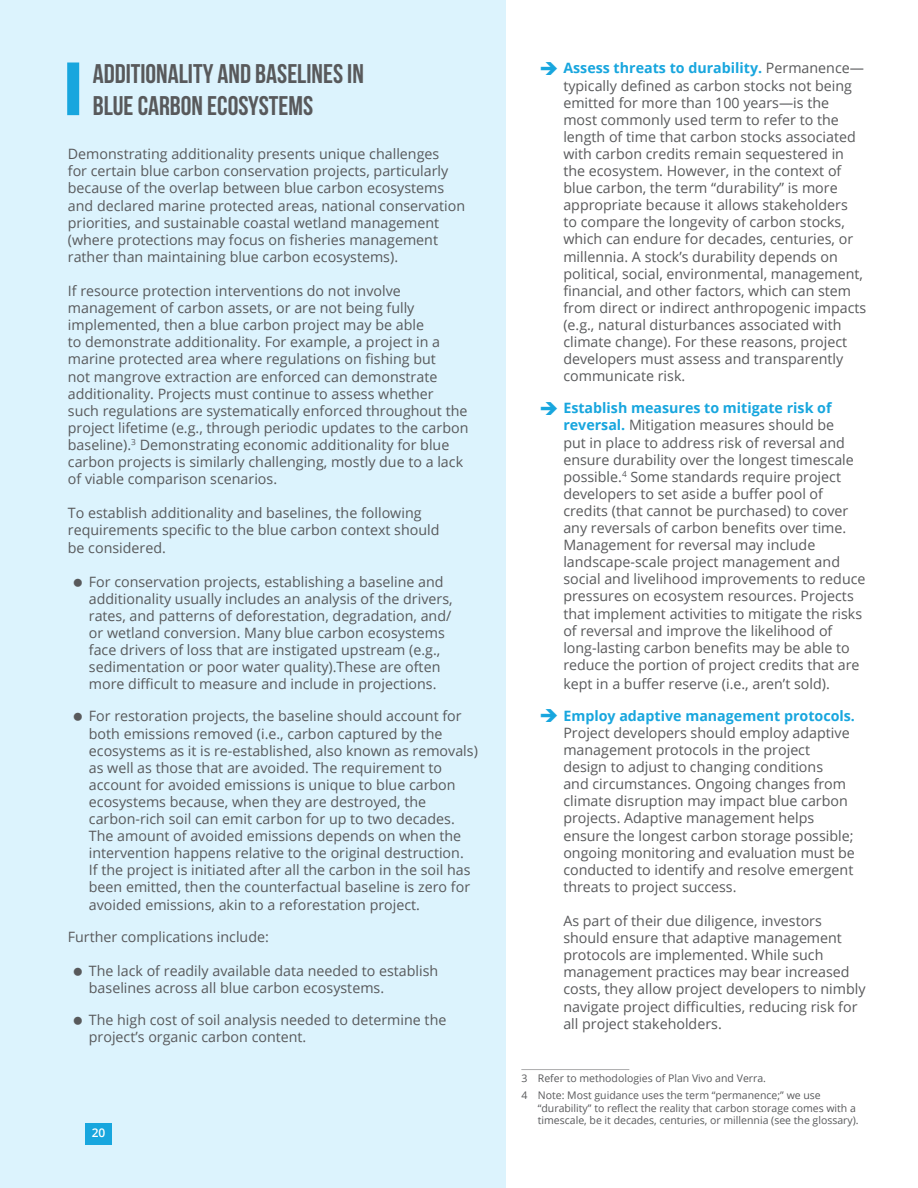
<style>
.page{position:relative;width:918px;height:1188px;background:#fff}
.page>*{position:absolute;margin:0;border:0;box-sizing:border-box;transform-origin:0 0}
.t1{font:700 27px/32.4px "Bebas Neue";color:#58595b}
.t2{font:14.25px/17.1px "Open Sans";color:#58595b}
.t3{font:700 14.25px "Open Sans";color:#18a6de}
.t4{font:600 12px "Open Sans";color:#fff}
.t5{font:10.5px/16.8px "Open Sans";color:#58595b}
.s1{font-weight:700;color:#18a6de}
</style>
<div class="page">
<div style="left:0;top:0;width:506px;height:1188px;background:#dcf3fd"></div>
<div style="left:67px;top:63px;width:12px;height:52px;background:#18a6de"></div>
<hr style="left:521px;top:1069px;width:108px;height:1px;background:#acacad">
<div style="left:85px;top:1123px;width:27px;height:22px;background:#18a6de"></div>
<h1 class="t1" style="left:93px;top:57px;width:273px">ADDITIONALITY AND BASELINES IN<br>BLUE CARBON ECOSYSTEMS</h1>
<p class="t2" style="left:563px;top:59px;width:305px"><span class="s1">Assess threats to durability.</span> Permanence— typically defined as carbon stocks not being emitted for more than 100 years—is the most commonly used term to refer to the length of time that carbon stocks associated with carbon credits remain sequestered in the ecosystem. However, in the context of blue carbon, the term “durability” is more appropriate because it allows stakeholders<br>to compare the longevity of carbon stocks, which can endure for decades, centuries, or millennia. A stock’s durability depends on political, social, environmental, management, financial, and other factors, which can stem from direct or indirect anthropogenic impacts (e.g., natural disturbances associated with climate change). For these reasons, project developers must assess and transparently communicate risk.<sup>3</sup></p>
<p class="t2" style="left:563px;top:399px;width:304px"><span class="s1">Establish measures to mitigate risk of reversal.</span> Mitigation measures should be<br>put in place to address risk of reversal and ensure durability over the longest timescale possible.<sup>4</sup> Some standards require project developers to set aside a buffer pool of credits (that cannot be purchased) to cover any reversals of carbon benefits over time.<br>Management for reversal may include landscape-scale project management and social and livelihood improvements to reduce pressures on ecosystem resources. Projects that implement activities to mitigate the risks of reversal and improve the likelihood of long-lasting carbon benefits may be able to reduce the portion of project credits that are</p>
<p class="t2" style="left:563px;top:675px;width:268px">kept in a buffer reserve (i.e., aren’t sold).</p>
<p class="t3" style="left:563px;top:706px;width:293px">Employ adaptive management protocols.</p>
<p class="t2" style="left:563px;top:724px;width:293px">Project developers should employ adaptive management protocols in the project design to adjust to changing conditions<br>and circumstances. Ongoing changes from climate disruption may impact blue carbon projects. Adaptive management helps ensure the longest carbon storage possible; ongoing monitoring and evaluation must be conducted to identify and resolve emergent threats to project success.</p>
<p class="t2" style="left:563px;top:912px;width:304px">As part of their due diligence, investors should ensure that adaptive management protocols are implemented. While such management practices may bear increased costs, they allow project developers to nimbly navigate project difficulties, reducing risk for all project stakeholders.</p>
<p class="t2" style="left:68px;top:145px;width:399px">Demonstrating additionality presents unique challenges<br>for certain blue carbon conservation projects, particularly because of the overlap between blue carbon ecosystems and declared marine protected areas, national conservation priorities, and sustainable coastal wetland management (where protections may focus on fisheries management rather than maintaining blue carbon ecosystems).</p>
<p class="t2" style="left:68px;top:282px;width:402px">If resource protection interventions do not involve management of carbon assets, or are not being fully implemented, then a blue carbon project may be able<br>to demonstrate additionality. For example, a project in a marine protected area where regulations on fishing but<br>not mangrove extraction are enforced can demonstrate additionality. Projects must continue to assess whether<br>such regulations are systematically enforced throughout the project lifetime (e.g., through periodic updates to the carbon baseline).<sup>3</sup> Demonstrating economic additionality for blue carbon projects is similarly challenging, mostly due to a lack of viable comparison scenarios.</p>
<p class="t2" style="left:68px;top:504px;width:373px">To establish additionality and baselines, the following requirements specific to the blue carbon context should be considered.</p>
<p class="t2" style="left:89px;top:573px;width:365px">For conservation projects, establishing a baseline and additionality usually includes an analysis of the drivers, rates, and patterns of deforestation, degradation, and/ or wetland conversion. Many blue carbon ecosystems face drivers of loss that are instigated upstream (e.g., sedimentation or poor water quality).These are often more difficult to measure and include in projections.</p>
<p class="t2" style="left:89px;top:707px;width:391px">For restoration projects, the baseline should account for both emissions removed (i.e., carbon captured by the ecosystems as it is re-established, also known as removals) as well as those that are avoided. The requirement to account for avoided emissions is unique to blue carbon ecosystems because, when they are destroyed, the carbon-rich soil can emit carbon for up to two decades.<br>The amount of avoided emissions depends on when the intervention happens relative to the original destruction.<br>If the project is initiated after all the carbon in the soil has been emitted, then the counterfactual baseline is zero for avoided emissions, akin to a reforestation project.</p>
<p class="t2" style="left:68px;top:928px;width:203px">Further complications include:</p>
<p class="t2" style="left:89px;top:962px;width:351px">The lack of readily available data needed to establish baselines across all blue carbon ecosystems.</p>
<p class="t2" style="left:89px;top:1011px;width:359px">The high cost of soil analysis needed to determine the project’s organic carbon content.</p>
<p class="t4" style="left:92px;top:1125px;width:15px">20</p>
<p class="t5" style="left:521px;top:1070px;width:301px">3 Refer to methodologies of Plan Vivo and Verra.<br>4 Note: Most guidance uses the term “permanence;” we use</p>
<p class="t5" style="left:538px;top:1101px;width:322px;line-height:12.6px">“durability” to reflect the reality that carbon storage comes with a timescale, be it decades, centuries, or millennia (see the glossary).</p>
</div>
